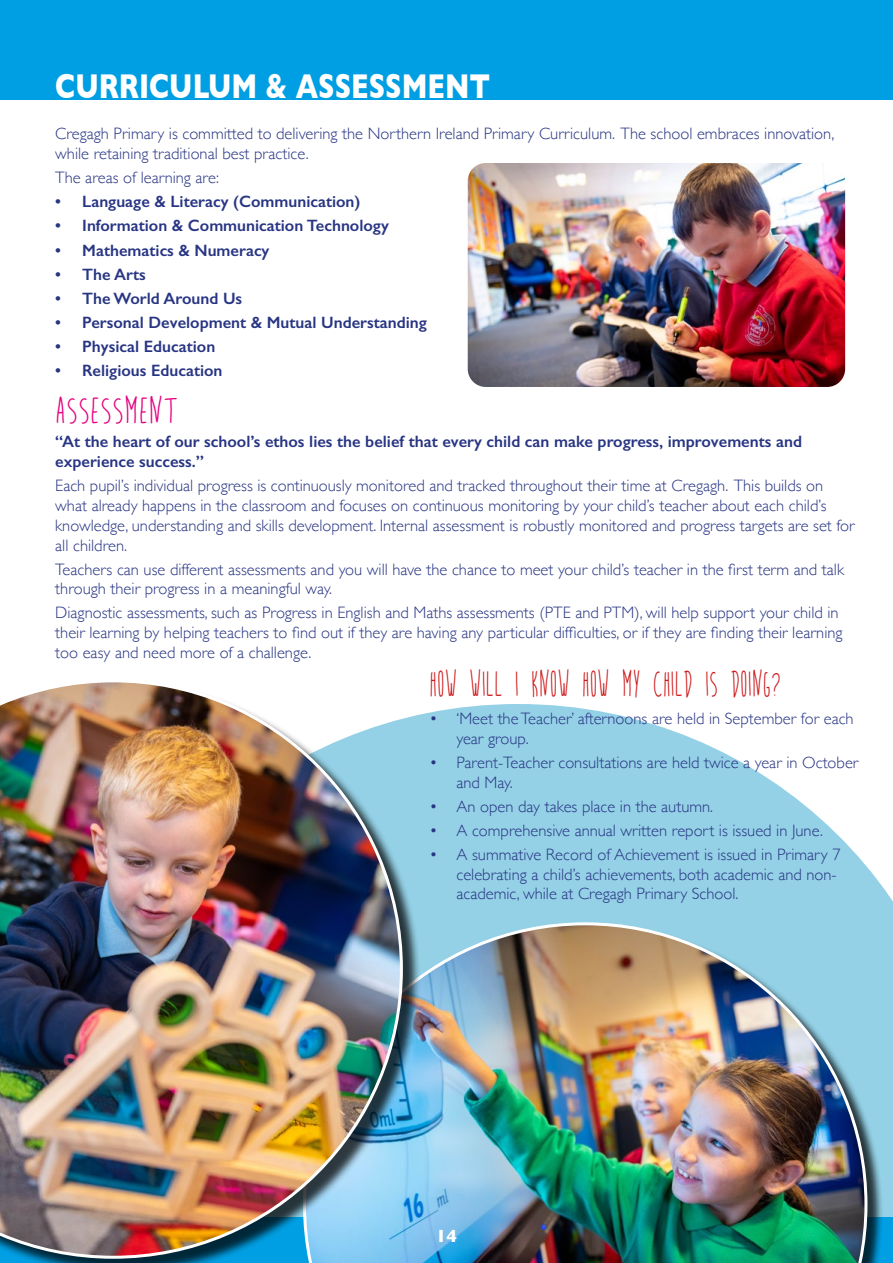
<style>
.page{position:relative;width:893px;height:1263px;background:#fff}
.page>*{position:absolute;margin:0;border:0;box-sizing:border-box;transform-origin:0 0}
.t1{font:36px "Bite Bullet";color:#e6007d}
.t2{font:700 35.1px "Gill Sans";color:#fff;scale:.77 1}
.t3{font:35.1px "Bite Bullet";color:#cd1719;scale:.77 1}
.t4{font:700 18px "Gill Sans";color:#fff}
.t5{font:300 16.5px/19.8px "Gill Sans";color:#283583}
.t6{font:600 16.5px/19.8px "Gill Sans";color:#283583}
</style>
<div class="page">
<svg style="left:421px;top:704px;width:472px;height:513px;fill:#94d1e6"></svg>
<div style="left:0;top:0;width:893px;height:99px;background:#009fe3"></div>
<div style="left:305px;top:925px;width:579px;height:338px;background:#000;opacity:.75"></div>
<img style="left:421px;top:922px;width:446px;height:341px">
<div style="left:0;top:682px;width:421px;height:581px;background:#000;opacity:.75"></div>
<img style="left:0;top:682px;width:403px;height:577px">
<img style="left:468px;top:163px;width:377px;height:224px">
<h2 class="t2" style="left:55px;top:58px;width:566px">CURRICULUM &amp; ASSESSMENT</h2>
<p class="t5" style="left:55px;top:123px;width:780px">Cregagh Primary is committed to delivering the Northern Ireland Primary Curriculum. The school embraces innovation, while retaining traditional best practice.</p>
<p class="t5" style="left:55px;top:167px;width:165px">The areas of learning are:</p>
<p class="t6" style="left:55px;top:192px;width:307px">• Language &amp; Literacy (Communication)</p>
<p class="t6" style="left:55px;top:216px;width:335px">• Information &amp; Communication Technology</p>
<p class="t6" style="left:55px;top:240px;width:216px">• Mathematics &amp; Numeracy</p>
<p class="t6" style="left:55px;top:264px;width:92px">• The Arts</p>
<p class="t6" style="left:55px;top:288px;width:188px">• The World Around Us</p>
<p class="t6" style="left:55px;top:312px;width:373px">• Personal Development &amp; Mutual Understanding</p>
<p class="t6" style="left:55px;top:336px;width:161px">• Physical Education</p>
<p class="t6" style="left:55px;top:360px;width:169px">• Religious Education</p>
<h1 class="t1" style="left:66px;top:395px;width:114px">▲▲ ▲▲ ■▼</h1>
<p class="t6" style="left:55px;top:432px;width:748px">“At the heart of our school’s ethos lies the belief that every child can make progress, improvements and experience success.”</p>
<p class="t5" style="left:55px;top:475px;width:801px">Each pupil’s individual progress is continuously monitored and tracked throughout their time at Cregagh. This builds on what already happens in the classroom and focuses on continuous monitoring by your child’s teacher about each child’s knowledge, understanding and skills development. Internal assessment is robustly monitored and progress targets are set for all children.</p>
<p class="t5" style="left:55px;top:558px;width:790px">Teachers can use different assessments and you will have the chance to meet your child’s teacher in the first term and talk through their progress in a meaningful way.</p>
<p class="t5" style="left:55px;top:602px;width:789px">Diagnostic assessments, such as Progress in English and Maths assessments (PTE and PTM), will help support your child in their learning by helping teachers to find out if they are having any particular difficulties, or if they are finding their learning too easy and need more of a challenge.</p>
<h2 class="t3" style="left:429px;top:668px;width:219px">★□ ●● ■□ □</h2>
<h2 class="t3" style="left:675px;top:668px;width:116px">● ▲ □■</h2>
<p class="t5" style="left:456px;top:708px;width:399px;text-indent:-27px">• ‘Meet the Teacher’ afternoons are held in September for each year group.</p>
<p class="t5" style="left:456px;top:752px;width:403px;text-indent:-27px">• Parent-Teacher consultations are held twice a year in October and May.</p>
<p class="t5" style="left:429px;top:795px;width:285px">• An open day takes place in the autumn.</p>
<p class="t5" style="left:429px;top:820px;width:395px">• A comprehensive annual written report is issued in June.</p>
<p class="t5" style="left:456px;top:844px;width:386px;text-indent:-27px">• A summative Record of Achievement is issued in Primary 7 celebrating a child’s achievements, both academic and non&shy;academic, while at Cregagh Primary School.</p>
<p class="t4" style="left:436px;top:1222px;width:23px">14</p>
</div>
